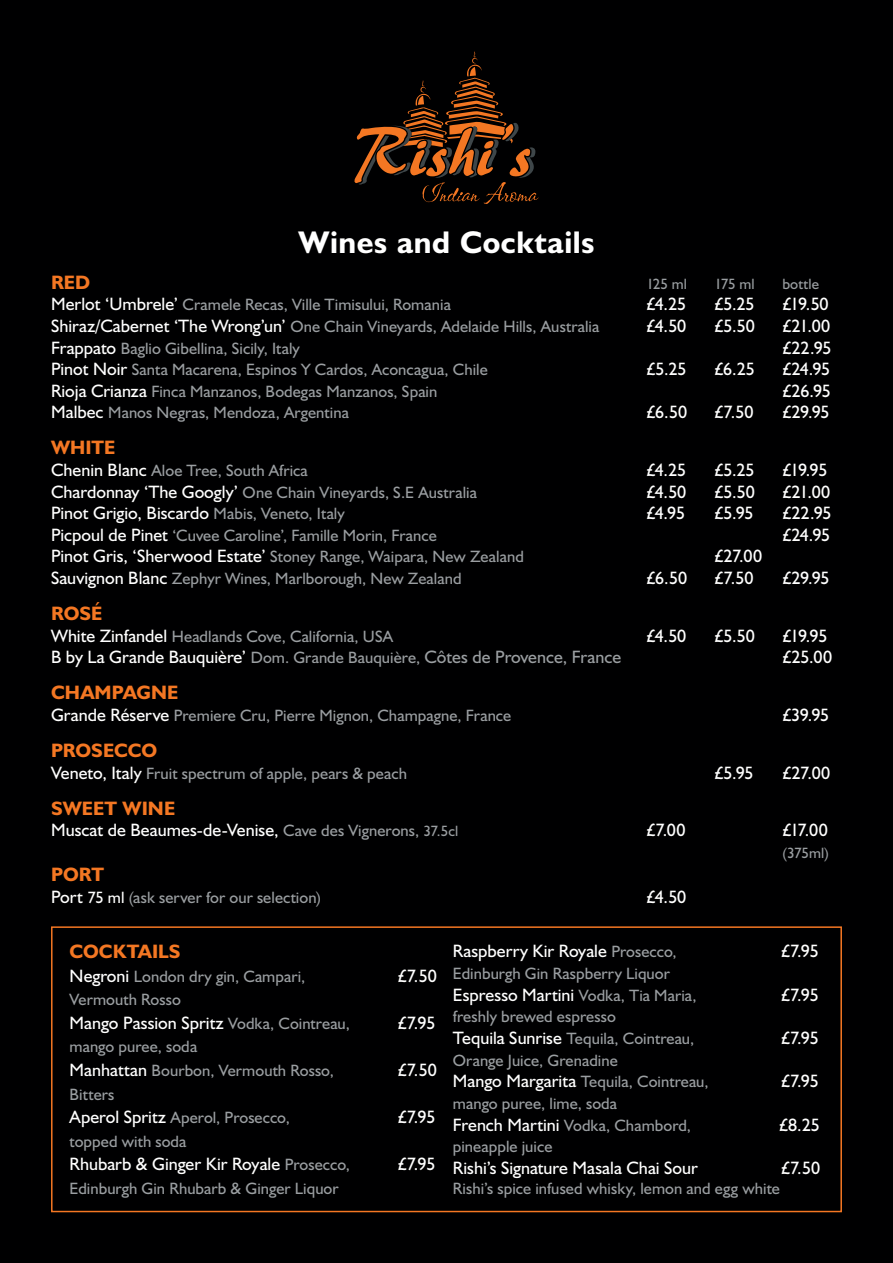
<style>
.page{position:relative;width:893px;height:1263px;background:#000001}
.page>*{position:absolute;margin:0;border:0;box-sizing:border-box;transform-origin:0 0}
.t1{font:700 31.5px "Humanist 521 BT";letter-spacing:.02em;color:#fff}
.t2{font:700 19.5px "Humanist 521 BT";letter-spacing:.005em;color:#f47723}
.t3{font:18px "Humanist 521 BT";color:#fff}
.t4{font:18px "Humanist 521 BT";color:#9a9ea1}
.t5{font:16.5px/21.6px "Humanist 521 BT";letter-spacing:.005em;color:#9a9ea1}
.t6{font:15px "Humanist 521 BT";letter-spacing:.005em;color:#9a9ea1}
.s1{font-size:18px;color:#fff}
.s2{font-size:16.5px;color:#9a9ea1}
.s3{color:#fff}
.s4{font-size:16.5px}
.s5{font-size:15px;color:#9a9ea1}
</style>
<div class="page">
<svg style="left:354px;top:51px;width:185px;height:153px"></svg>
<div style="left:51px;top:926px;width:791px;height:286px;border:2px solid #f47723"></div>
<h1 class="t1" style="left:299px;top:222px;width:297px">Wines and Cocktails</h1>
<p class="t2" style="left:51px;top:270px;width:41px">RED</p>
<p class="t6" style="left:646px;top:274px;width:42px">125 ml</p>
<p class="t6" style="left:714px;top:274px;width:42px">175 ml</p>
<p class="t6" style="left:782px;top:274px;width:38px">bottle</p>
<p class="t5" style="left:51px;top:294px;width:401px"><span class="s1">Merlot ‘Umbrele’</span> Cramele Recas, Ville Timisului, Romania</p>
<p class="t3" style="left:646px;top:293px;width:41px">£4.25</p>
<p class="t3" style="left:714px;top:293px;width:42px">£5.25</p>
<p class="t3" style="left:782px;top:293px;width:48px">£19.50</p>
<p class="t5" style="left:51px;top:315px;width:550px"><span class="s1">Shiraz/Cabernet ‘The Wrong’un’</span> One Chain Vineyards, Adelaide Hills, Australia</p>
<p class="t3" style="left:646px;top:315px;width:42px">£4.50</p>
<p class="t3" style="left:714px;top:315px;width:42px">£5.50</p>
<p class="t3" style="left:782px;top:315px;width:49px">£21.00</p>
<p class="t5" style="left:51px;top:337px;width:250px"><span class="s1">Frappato</span> Baglio Gibellina, Sicily, Italy</p>
<p class="t3" style="left:782px;top:336px;width:51px">£22.95</p>
<p class="t5" style="left:51px;top:358px;width:438px"><span class="s1">Pinot Noir</span> Santa Macarena, Espinos Y Cardos, Aconcagua, Chile</p>
<p class="t3" style="left:646px;top:358px;width:42px">£5.25</p>
<p class="t3" style="left:714px;top:358px;width:42px">£6.25</p>
<p class="t3" style="left:782px;top:358px;width:49px">£24.95</p>
<p class="t5" style="left:51px;top:380px;width:388px"><span class="s1">Rioja Crianza</span> Finca Manzanos, Bodegas Manzanos, Spain</p>
<p class="t3" style="left:782px;top:380px;width:50px">£26.95</p>
<p class="t5" style="left:51px;top:402px;width:299px"><span class="s1">Malbec</span> Manos Negras, Mendoza, Argentina</p>
<p class="t3" style="left:646px;top:401px;width:42px">£6.50</p>
<p class="t3" style="left:714px;top:401px;width:41px">£7.50</p>
<p class="t3" style="left:782px;top:401px;width:49px">£29.95</p>
<p class="t2" style="left:51px;top:436px;width:66px">WHITE</p>
<p class="t5" style="left:51px;top:459px;width:258px"><span class="s1">Chenin Blanc</span> Aloe Tree, South Africa</p>
<p class="t3" style="left:646px;top:459px;width:41px">£4.25</p>
<p class="t3" style="left:714px;top:459px;width:42px">£5.25</p>
<p class="t3" style="left:782px;top:459px;width:47px">£19.95</p>
<p class="t5" style="left:51px;top:481px;width:427px"><span class="s1">Chardonnay ‘The Googly’</span> One Chain Vineyards, S.E Australia</p>
<p class="t3" style="left:646px;top:480px;width:42px">£4.50</p>
<p class="t3" style="left:714px;top:480px;width:42px">£5.50</p>
<p class="t3" style="left:782px;top:480px;width:49px">£21.00</p>
<p class="t3" style="left:51px;top:502px;width:295px">Pinot Grigio, Biscardo <span class="s2">Mabis, Veneto, Italy</span></p>
<p class="t3" style="left:646px;top:502px;width:40px">£4.95</p>
<p class="t3" style="left:714px;top:502px;width:41px">£5.95</p>
<p class="t3" style="left:782px;top:502px;width:51px">£22.95</p>
<p class="t5" style="left:51px;top:524px;width:387px"><span class="s1">Picpoul de Pinet</span> ‘Cuvee Caroline’, Famille Morin, France</p>
<p class="t3" style="left:782px;top:524px;width:49px">£24.95</p>
<p class="t5" style="left:51px;top:546px;width:474px"><span class="s1">Pinot Gris, ‘Sherwood Estate’</span> Stoney Range, Waipara, New Zealand</p>
<p class="t3" style="left:714px;top:545px;width:49px">£27.00</p>
<p class="t5" style="left:51px;top:567px;width:412px"><span class="s1">Sauvignon Blanc</span> Zephyr Wines, Marlborough, New Zealand</p>
<p class="t3" style="left:646px;top:567px;width:42px">£6.50</p>
<p class="t3" style="left:714px;top:567px;width:41px">£7.50</p>
<p class="t3" style="left:782px;top:567px;width:49px">£29.95</p>
<p class="t2" style="left:51px;top:601px;width:53px">ROSÉ</p>
<p class="t5" style="left:51px;top:625px;width:343px"><span class="s1">White Zinfandel</span> Headlands Cove, California, USA</p>
<p class="t3" style="left:646px;top:624px;width:42px">£4.50</p>
<p class="t3" style="left:714px;top:624px;width:42px">£5.50</p>
<p class="t3" style="left:782px;top:624px;width:47px">£19.95</p>
<p class="t4" style="left:51px;top:646px;width:572px"><span class="s3">B by La Grande Bauquière’</span> <span class="s4">Dom. Grande Bauquière,</span> Côtes de Provence, France</p>
<p class="t3" style="left:782px;top:646px;width:51px">£25.00</p>
<p class="t2" style="left:51px;top:680px;width:129px">CHAMPAGNE</p>
<p class="t5" style="left:51px;top:704px;width:462px"><span class="s1">Grande Réserve</span> Premiere Cru, Pierre Mignon, Champagne, France</p>
<p class="t3" style="left:782px;top:704px;width:48px">£39.95</p>
<p class="t2" style="left:51px;top:738px;width:108px">PROSECCO</p>
<p class="t5" style="left:51px;top:762px;width:357px"><span class="s1">Veneto, Italy</span> Fruit spectrum of apple, pears &amp; peach</p>
<p class="t3" style="left:714px;top:761px;width:41px">£5.95</p>
<p class="t3" style="left:782px;top:761px;width:49px">£27.00</p>
<p class="t2" style="left:51px;top:796px;width:126px">SWEET WINE</p>
<p class="t3" style="left:51px;top:819px;width:409px">Muscat de Beaumes-de-Venise, <span class="s2">Cave des Vignerons,</span> <span class="s5">37.5cl</span></p>
<p class="t3" style="left:646px;top:819px;width:41px">£7.00</p>
<p class="t3" style="left:782px;top:819px;width:47px">£17.00</p>
<p class="t6" style="left:782px;top:843px;width:48px">(375ml)</p>
<p class="t2" style="left:51px;top:862px;width:55px">PORT</p>
<p class="t5" style="left:51px;top:886px;width:271px"><span class="s1">Port</span> <span class="s3">75 ml</span> (ask server for our selection)</p>
<p class="t3" style="left:646px;top:885px;width:42px">£4.50</p>
<p class="t2" style="left:70px;top:939px;width:112px">COCKTAILS</p>
<p class="t5" style="left:70px;top:965px;width:237px"><span class="s1">Negroni</span> London dry gin, Campari,</p>
<p class="t3" style="left:398px;top:964px;width:41px">£7.50</p>
<p class="t5" style="left:70px;top:988px;width:113px">Vermouth Rosso</p>
<p class="t3" style="left:70px;top:1012px;width:282px">Mango Passion Spritz <span class="s2">Vodka, Cointreau,</span></p>
<p class="t3" style="left:398px;top:1012px;width:39px">£7.95</p>
<p class="t5" style="left:70px;top:1035px;width:266px;line-height:23.5px">mango puree, soda<br><span class="s1">Manhattan</span> Bourbon, Vermouth Rosso,</p>
<p class="t3" style="left:453px;top:940px;width:225px">Raspberry Kir Royale <span class="s2">Prosecco,</span></p>
<p class="t3" style="left:781px;top:940px;width:39px">£7.95</p>
<p class="t5" style="left:453px;top:962px;width:219px">Edinburgh Gin Raspberry Liquor</p>
<p class="t3" style="left:453px;top:983px;width:245px">Espresso Martini <span class="s2">Vodka, Tia Maria,</span></p>
<p class="t3" style="left:781px;top:983px;width:39px">£7.95</p>
<p class="t5" style="left:453px;top:1005px;width:243px">freshly brewed espresso<br><span class="s1">Tequila Sunrise</span> Tequila, Cointreau,</p>
<p class="t3" style="left:781px;top:1027px;width:39px">£7.95</p>
<p class="t5" style="left:453px;top:1049px;width:257px">Orange Juice, Grenadine<br><span class="s1">Mango Margarita</span> Tequila, Cointreau,</p>
<p class="t3" style="left:398px;top:1059px;width:41px">£7.50</p>
<p class="t3" style="left:781px;top:1070px;width:39px">£7.95</p>
<p class="t5" style="left:70px;top:1082px;width:222px;line-height:23.5px">Bitters<br><span class="s1">Aperol Spritz</span> Aperol, Prosecco,</p>
<p class="t5" style="left:453px;top:1092px;width:240px">mango puree, lime, soda<br><span class="s1">French Martini</span> Vodka, Chambord,</p>
<p class="t3" style="left:398px;top:1106px;width:39px">£7.95</p>
<p class="t3" style="left:779px;top:1113px;width:42px">£8.25</p>
<p class="t5" style="left:70px;top:1130px;width:118px">topped with soda</p>
<p class="t3" style="left:70px;top:1153px;width:282px">Rhubarb &amp; Ginger Kir Royale <span class="s2">Prosecco,</span></p>
<p class="t3" style="left:398px;top:1153px;width:39px">£7.95</p>
<p class="t5" style="left:70px;top:1177px;width:271px">Edinburgh Gin Rhubarb &amp; Ginger Liquor</p>
<p class="t5" style="left:453px;top:1135px;width:101px">pineapple juice</p>
<p class="t3" style="left:453px;top:1157px;width:246px">Rishi’s Signature Masala Chai Sour</p>
<p class="t3" style="left:781px;top:1157px;width:41px">£7.50</p>
<p class="t5" style="left:453px;top:1177px;width:329px">Rishi’s spice infused whisky, lemon and egg white</p>
</div>
